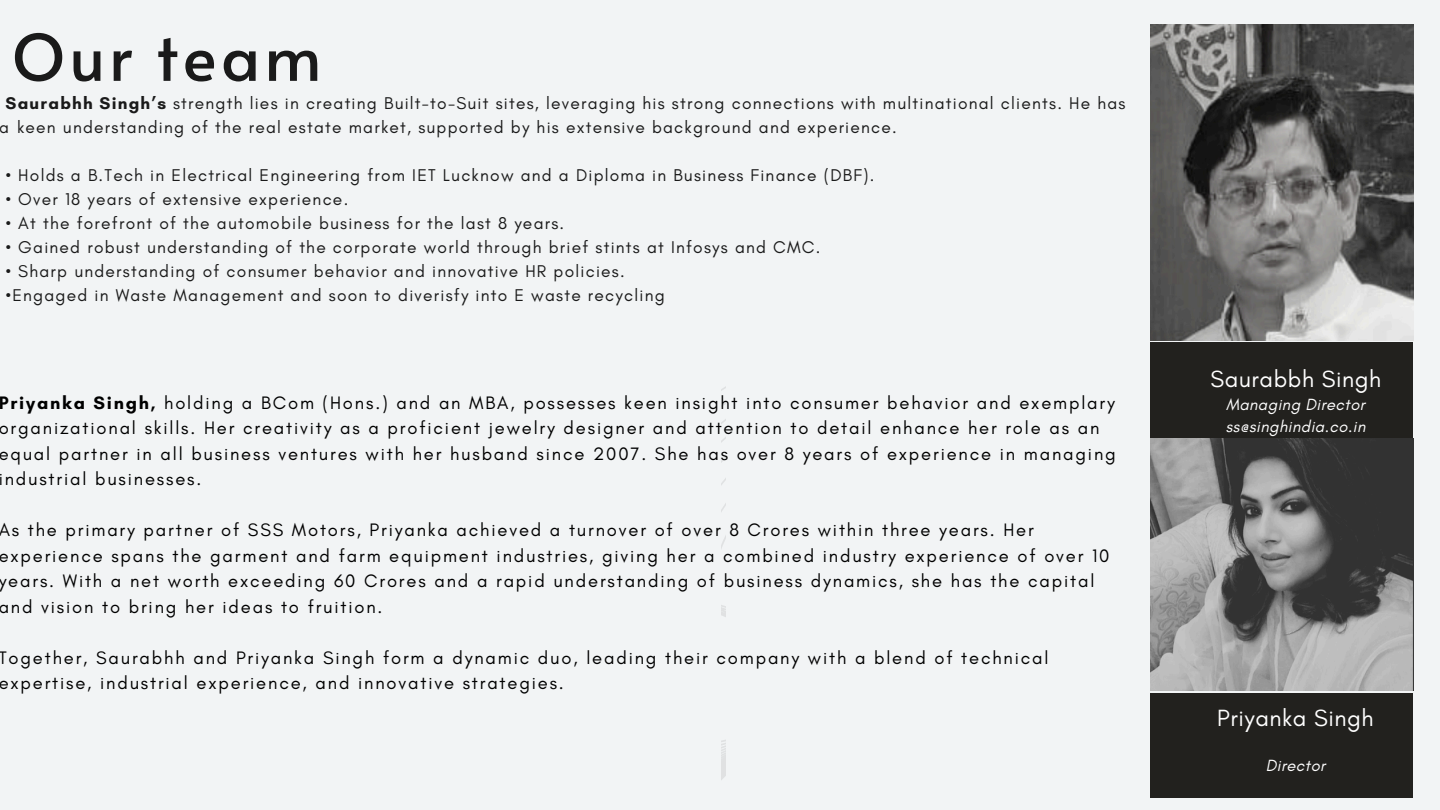
<style>
.page{position:relative;width:1440px;height:810px;background:#f2f4f5}
.page>*{position:absolute;margin:0;border:0;box-sizing:border-box;transform-origin:0 0}
.t1{font:64.2px "Alata";letter-spacing:.065em;color:#1a1a1a}
.t2{font:23.9px "Glacial Indifference";letter-spacing:.025em;color:#fff}
.t3{font:23.8px "Glacial Indifference";letter-spacing:.025em;color:#fff}
.t4{font:18.4px/25.5px "Glacial Indifference";letter-spacing:.1em;color:#000}
.t5{font:17.4px/23.9px "Glacial Indifference";letter-spacing:.07em;color:#1a1a1a}
.t6{font:italic 16.5px "Glacial Indifference";letter-spacing:.025em;color:#fff}
.s1{font-weight:700}
</style>
<div class="page">
<div style="left:1151px;top:343px;width:262px;height:104px;background:#22211e"></div>
<div style="left:1151px;top:693px;width:262px;height:104px;background:#22211e"></div>
<img style="left:1151px;top:439px;width:262px;height:251px">
<svg style="left:722px;top:387px;width:3px;height:392px"></svg>
<img style="left:1151px;top:24px;width:262px;height:317px">
<p class="t1" style="left:12px;top:10px;width:311px">Our team</p>
<h3 class="t5" style="left:0;top:91px;width:1127px;text-indent:6px"><span class="s1">Saurabhh Singh’s</span> strength lies in creating Built-to-Suit sites, leveraging his strong connections with multinational clients. He has a keen understanding of the real estate market, supported by his extensive background and experience.</h3>
<h3 class="t5" style="left:6px;top:163px;width:870px">• Holds a B.Tech in Electrical Engineering from IET Lucknow and a Diploma in Business Finance (DBF).</h3>
<h3 class="t5" style="left:6px;top:187px;width:344px">• Over 18 years of extensive experience.</h3>
<h3 class="t5" style="left:6px;top:211px;width:560px">• At the forefront of the automobile business for the last 8 years.</h3>
<h3 class="t5" style="left:6px;top:235px;width:816px">• Gained robust understanding of the corporate world through brief stints at Infosys and CMC.</h3>
<p class="t5" style="left:6px;top:259px;width:620px">• Sharp understanding of consumer behavior and innovative HR policies.</p>
<p class="t5" style="left:6px;top:282px;width:660px">•Engaged in Waste Management and soon to diverisfy into E waste recycling</p>
<p class="t4" style="left:-1px;top:390px;width:1119px"><span class="s1">Priyanka Singh,</span> holding a BCom (Hons.) and an MBA, possesses keen insight into consumer behavior and exemplary organizational skills. Her creativity as a proficient jewelry designer and attention to detail enhance her role as an equal partner in all business ventures with her husband since 2007. She has over 8 years of experience in managing industrial businesses.</p>
<h2 class="t4" style="left:-1px;top:517px;width:1112px">As the primary partner of SSS Motors, Priyanka achieved a turnover of over 8 Crores within three years. Her experience spans the garment and farm equipment industries, giving her a combined industry experience of over 10 years. With a net worth exceeding 60 Crores and a rapid understanding of business dynamics, she has the capital and vision to bring her ideas to fruition.</h2>
<p class="t4" style="left:-1px;top:645px;width:1052px">Together, Saurabhh and Priyanka Singh form a dynamic duo, leading their company with a blend of technical expertise, industrial experience, and innovative strategies.</p>
<h2 class="t3" style="left:1210px;top:364px;width:172px">Saurabbh Singh</h2>
<p class="t6" style="left:1226px;top:394px;width:141px">Managing Director</p>
<p class="t6" style="left:1226px;top:417px;width:141px">ss@singhindia.co.in</p>
<h3 class="t2" style="left:1217px;top:703px;width:158px">Priyanka Singh</h3>
<h3 class="t6" style="left:1266px;top:755px;width:61px">Director</h3>
</div>
